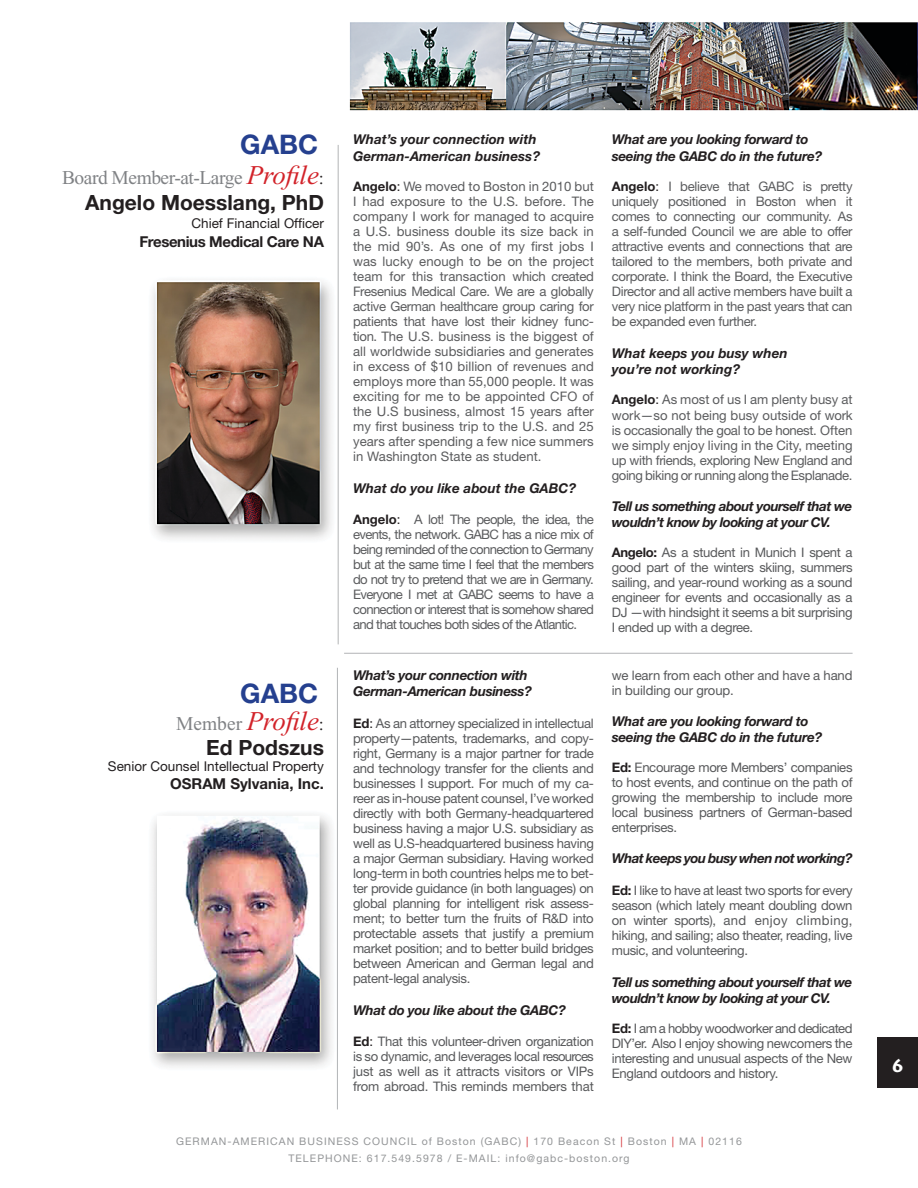
<style>
.page{position:relative;width:918px;height:1188px;background:#fff}
.page>*{position:absolute;margin:0;border:0;box-sizing:border-box;transform-origin:0 0}
.t1{font:italic 27px "Times New Roman";color:#d2232a}
.t2{font:700 27px "Helvetica Neue LT Std";color:#25408f}
.t3{font:700 21px "Helvetica Neue LT Std";color:#231f20}
.t4{font:19.5px "Times New Roman";letter-spacing:-.025em;color:#808285}
.t5{font:700 18px "Lithos Pro";color:#fff}
.t6{font:700 15px "Helvetica Neue LT Std";letter-spacing:-.025em;color:#231f20}
.t7{font:700 15px "Helvetica Neue LT Std";color:#231f20}
.t8{font:italic 700 13.5px/16.2px "Helvetica Neue LT Std";letter-spacing:-.025em;color:#231f20}
.t9{font:italic 700 13.5px/16.2px "Helvetica Neue LT Std";color:#231f20}
.t10{font:13.5px "Helvetica Neue LT Std";color:#231f20}
.t11{font:13.2px/15px "Helvetica Neue LT Std";letter-spacing:-.025em;color:#58595b;text-align:justify}
.t12{font:13.2px/15px "Helvetica Neue LT Std";letter-spacing:-.03em;color:#5b5c5e;text-align:justify}
.t13{font:10.5px/16.8px "Helvetica Neue LT Std";letter-spacing:.1em;color:#949698;text-align:center}
.s1{font-style:italic;font-size:27px;color:#d2232a}
.s2{font-size:18px;color:#231f20}
.s3{font-style:normal;font-size:19.5px;color:#808285}
.s4{font-style:normal;font-size:18px;color:#231f20}
.s5{font-weight:700;color:#231f20}
.s6{color:#231f20}
.s7{color:#d2232a}
</style>
<div class="page">
<img style="left:152px;top:22px;width:766px;height:1088px">
<div style="left:878px;top:1037px;width:40px;height:51px;background:#231f20"></div>
<hr style="left:338px;top:145px;width:1px;height:499px;background:#b2b4b6">
<hr style="left:337px;top:668px;width:1px;height:441px;background:#b2b4b6">
<hr style="left:344px;top:653px;width:509px;height:1px;background:#b2b4b6">
<h1 class="t2" style="left:240px;top:128px;width:80px">GABC</h1>
<h3 class="t4" style="left:62px;top:167px;width:263px">Board Member-at-Large <span class="s1">Profile</span><span class="s2">:</span></h3>
<h2 class="t3" style="left:85px;top:189px;width:240px">Angelo Moesslang, PhD</h2>
<p class="t10" style="left:192px;top:215px;width:134px">Chief Financial Officer</p>
<p class="t6" style="left:139px;top:233px;width:186px">Fresenius Medical Care NA</p>
<h1 class="t2" style="left:240px;top:677px;width:80px">GABC</h1>
<h1 class="t1" style="left:176px;top:707px;width:149px"><span class="s3">Member</span> Profile<span class="s4">:</span></h1>
<h2 class="t3" style="left:206px;top:735px;width:119px">Ed Podszus</h2>
<p class="t10" style="left:108px;top:759px;width:218px">Senior Counsel Intellectual Property</p>
<p class="t7" style="left:170px;top:775px;width:155px">OSRAM Sylvania, Inc.</p>
<p class="t9" style="left:353px;top:131px;width:188px">What’s your connection with<br>German-American business?</p>
<p class="t12" style="left:353px;top:179px;width:242px"><span class="s5">Angelo</span><span class="s6">:</span> We moved to Boston in 2010 but I had exposure to the U.S. before. The company I work for managed to acquire a U.S. business double its size back in the mid 90’s. As one of my first jobs I was lucky enough to be on the project team for this transaction which created Fresenius Medical Care. We are a globally active German healthcare group caring for patients that have lost their kidney func&shy;tion. The U.S. business is the biggest of all worldwide subsidiaries and generates in excess of $10 billion of revenues and employs more than 55,000 people. It was exciting for me to be appointed CFO of the U.S business, almost 15 years after my first business trip to the U.S. and 25 years after spending a few nice summers in Washington State as student.</p>
<p class="t9" style="left:353px;top:480px;width:225px">What do you like about the GABC?</p>
<p class="t12" style="left:353px;top:512px;width:242px"><span class="s5">Angelo</span><span class="s6">:</span> A lot! The people, the idea, the events, the network. GABC has a nice mix of being reminded of the connection to Germany but at the same time I feel that the members do not try to pretend that we are in Germany.<br>Everyone I met at GABC seems to have a connection or interest that is somehow shared and that touches both sides of the Atlantic.</p>
<p class="t8" style="left:353px;top:667px;width:180px">What’s your connection with<br>German-American business?</p>
<p class="t11" style="left:353px;top:715px;width:242px"><span class="s5">Ed</span><span class="s6">:</span> As an attorney specialized in intellectual property—patents, trademarks, and copy&shy;right, Germany is a major partner for trade and technology transfer for the clients and businesses I support. For much of my ca&shy;reer as in-house patent counsel, I’ve worked directly with both Germany-headquartered business having a major U.S. subsidiary as well as U.S-headquartered business having a major German subsidiary. Having worked long-term in both countries helps me to bet&shy;ter provide guidance (in both languages) on global planning for intelligent risk assess&shy;ment; to better turn the fruits of R&amp;D into protectable assets that justify a premium market position; and to better build bridges between American and German legal and patent-legal analysis.</p>
<p class="t8" style="left:353px;top:1002px;width:214px">What do you like about the GABC?</p>
<p class="t11" style="left:353px;top:1034px;width:242px"><span class="s5">Ed</span><span class="s6">:</span> That this volunteer-driven organization is so dynamic, and leverages local resources just as well as it attracts visitors or VIPs from abroad. This reminds members that</p>
<p class="t8" style="left:612px;top:131px;width:212px">What are you looking forward to seeing the GABC do in the future?</p>
<p class="t12" style="left:612px;top:179px;width:242px"><span class="s5">Angelo</span><span class="s6">:</span> I believe that GABC is pretty uniquely positioned in Boston when it comes to connecting our community. As a self-funded Council we are able to offer attractive events and connections that are tailored to the members, both private and corporate. I think the Board, the Executive Director and all active members have built a very nice platform in the past years that can be expanded even further.</p>
<p class="t9" style="left:612px;top:344px;width:178px">What keeps you busy when you’re not working?</p>
<p class="t12" style="left:612px;top:392px;width:242px"><span class="s5">Angelo</span><span class="s6">:</span> As most of us I am plenty busy at work—so not being busy outside of work is occasionally the goal to be honest. Often we simply enjoy living in the City, meeting up with friends, exploring New England and going biking or running along the Esplanade.</p>
<p class="t8" style="left:612px;top:497px;width:242px">Tell us something about yourself that we wouldn’t know by looking at your CV.</p>
<p class="t11" style="left:612px;top:545px;width:242px"><span class="s5">Angelo:</span> As a student in Munich I spent a good part of the winters skiing, summers sailing, and year-round working as a sound engineer for events and occasionally as a DJ —with hindsight it seems a bit surprising I ended up with a degree.</p>
<p class="t11" style="left:612px;top:668px;width:242px">we learn from each other and have a hand in building our group.</p>
<p class="t8" style="left:612px;top:713px;width:212px">What are you looking forward to seeing the GABC do in the future?</p>
<p class="t11" style="left:612px;top:760px;width:242px"><span class="s5">Ed:</span> Encourage more Members’ companies to host events, and continue on the path of growing the membership to include more local business partners of German-based enterprises.</p>
<p class="t8" style="left:612px;top:850px;width:242px">What keeps you busy when not working?</p>
<p class="t11" style="left:612px;top:882px;width:242px"><span class="s5">Ed:</span> I like to have at least two sports for every season (which lately meant doubling down on winter sports), and enjoy climbing, hiking, and sailing; also theater, reading, live music, and volunteering.</p>
<p class="t8" style="left:612px;top:974px;width:242px">Tell us something about yourself that we wouldn’t know by looking at your CV.</p>
<p class="t11" style="left:612px;top:1021px;width:242px"><span class="s5">Ed:</span> I am a hobby woodworker and dedicated DIY’er. Also I enjoy showing newcomers the interesting and unusual aspects of the New England outdoors and history.</p>
<p class="t13" style="left:176px;top:1133px;width:567px">GERMAN-AMERICAN BUSINESS COUNCIL of Boston (GABC) <span class="s7">|</span> 170 Beacon St <span class="s7">|</span> Boston <span class="s7">|</span> MA <span class="s7">|</span> 02116<br>TELEPHONE: 617.549.5978 / E-MAIL: info@gabc-boston.org</p>
<h3 class="t5" style="left:891px;top:1055px;width:15px">6</h3>
</div>
